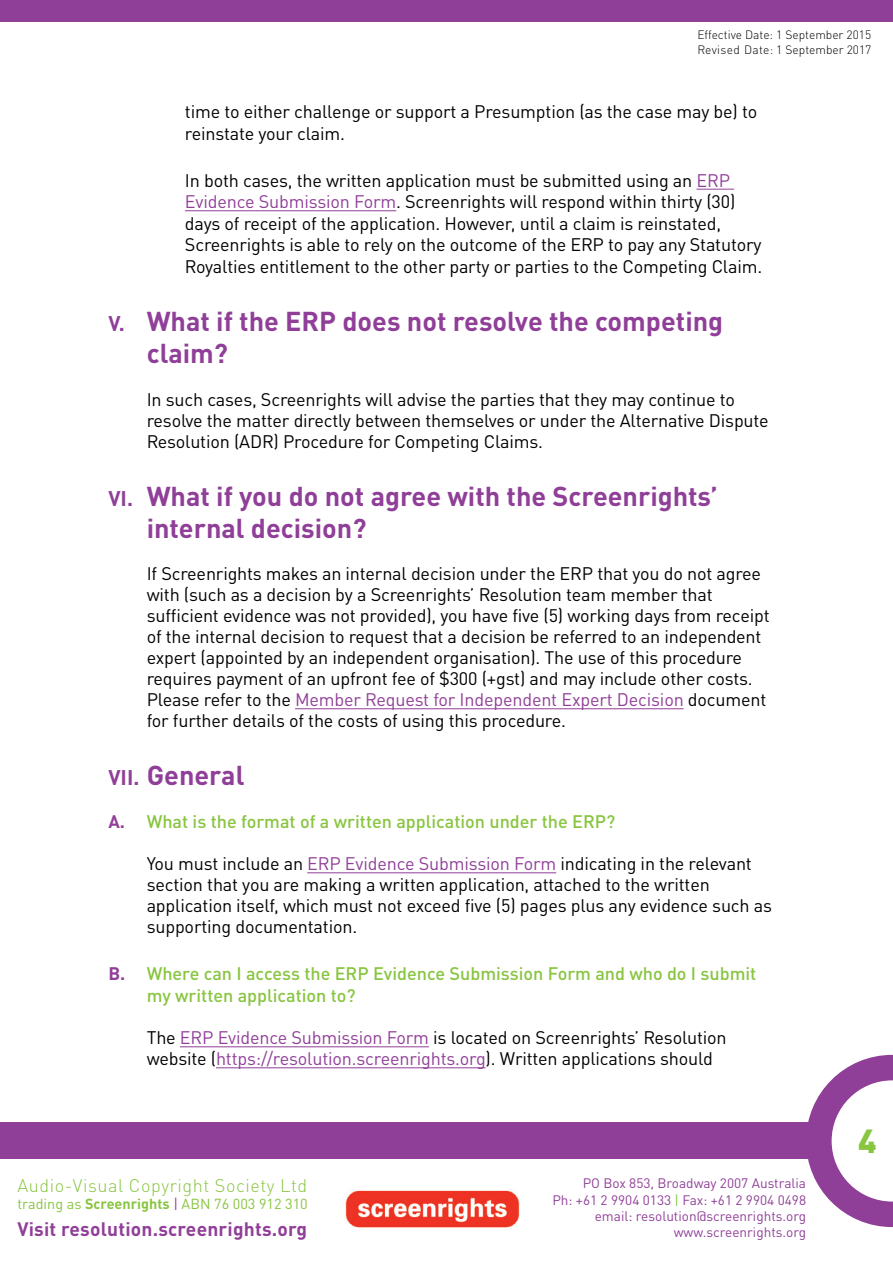
<style>
.page{position:relative;width:893px;height:1263px;background:#fff}
.page>*{position:absolute;margin:0;border:0;box-sizing:border-box;transform-origin:0 0}
.t1{font:900 33px "DINOT";color:#88c540}
.t2{font:700 27px/32.4px "DINOT";color:#903f98}
.t3{font:700 19.2px "DINOT";letter-spacing:.01em;color:#903f98}
.t4{font:18px/21px "DINOT";letter-spacing:-.01em;color:#000}
.t5{font:500 18px/21.6px "DINOT";color:#88c540}
.t6{font:300 18px "DINOT";letter-spacing:.03em;color:#88c540}
.t7{font:14.4px "DINOT";color:#88c540}
.t8{font:13.65px/16.4px "DINOT";color:#903f98;text-align:right}
.t9{font:300 12px/14.4px "DINOT";color:#000}
.s1{color:#903f98}
.s2{font-size:21px}
.s3{font-weight:700;color:#903f98}
.s4{font-weight:700}
.s5{color:#88c540}
</style>
<div class="page">
<div style="left:0;top:0;width:893px;height:21px;background:#903f98"></div>
<div style="left:0;top:1123px;width:893px;height:36px;background:#903f98"></div>
<svg style="left:806px;top:1055px;width:87px;height:172px"></svg>
<img style="left:345px;top:1190px;width:175px;height:38px">
<hr style="left:696px;top:189px;width:38px;height:1px;background:#903f98">
<hr style="left:185px;top:210px;width:211px;height:1px;background:#903f98">
<hr style="left:295px;top:708px;width:389px;height:1px;background:#903f98">
<hr style="left:307px;top:872px;width:249px;height:1px;background:#903f98">
<hr style="left:180px;top:1046px;width:249px;height:1px;background:#903f98">
<hr style="left:216px;top:1067px;width:270px;height:1px;background:#903f98">
<p class="t9" style="left:697px;top:28px;width:176px">Effective Date: 1 September 2015<br>Revised Date: 1 September 2017</p>
<p class="t4" style="left:185px;top:100px;width:574px;line-height:21.6px">time to either challenge or support a Presumption (as the case may be) to reinstate your claim.</p>
<p class="t4" style="left:185px;top:169px;width:579px;line-height:21.6px">In both cases, the written application must be submitted using an <span class="s1">ERP Evidence Submission Form</span>. Screenrights will respond within thirty (30) days of receipt of the application. However, until a claim is reinstated, Screenrights is able to rely on the outcome of the ERP to pay any Statutory Royalties entitlement to the other party or parties to the Competing Claim.</p>
<h2 class="t2" style="left:147px;top:304px;width:578px;text-indent:-38px"><span class="s2">V.</span> What if the ERP does not resolve the competing claim?</h2>
<p class="t4" style="left:147px;top:388px;width:624px">In such cases, Screenrights will advise the parties that they may continue to resolve the matter directly between themselves or under the Alternative Dispute<br>Resolution (ADR) Procedure for Competing Claims.</p>
<h2 class="t2" style="left:147px;top:479px;width:573px;text-indent:-38px"><span class="s2">VI.</span> What if you do not agree with the Screenrights’ internal decision?</h2>
<p class="t4" style="left:147px;top:563px;width:624px">If Screenrights makes an internal decision under the ERP that you do not agree with (such as a decision by a Screenrights’ Resolution team member that sufficient evidence was not provided), you have five (5) working days from receipt of the internal decision to request that a decision be referred to an independent expert (appointed by an independent organisation). The use of this procedure requires payment of an upfront fee of $300 (+gst) and may include other costs.<br>Please refer to the <span class="s1">Member Request for Independent Expert Decision</span> document for further details of the costs of using this procedure.</p>
<h2 class="t2" style="left:108px;top:758px;width:138px"><span class="s2">VII.</span> General</h2>
<p class="t5" style="left:108px;top:810px;width:508px"><span class="s3">A.</span> What is the format of a written application under the ERP?</p>
<p class="t4" style="left:147px;top:853px;width:627px">You must include an <span class="s1">ERP Evidence Submission Form</span> indicating in the relevant section that you are making a written application, attached to the written application itself, which must not exceed five (5) pages plus any evidence such as supporting documentation.</p>
<p class="t5" style="left:147px;top:963px;width:611px;text-indent:-38px"><span class="s3">B.</span> Where can I access the ERP Evidence Submission Form and who do I submit my written application to?</p>
<p class="t4" style="left:147px;top:1027px;width:581px">The <span class="s1">ERP Evidence Submission Form</span> is located on Screenrights’ Resolution website (<span class="s1">https://resolution.screenrights.org</span>). Written applications should</p>
<p class="t6" style="left:17px;top:1174px;width:291px">Audio-Visual Copyright Society Ltd</p>
<p class="t7" style="left:17px;top:1195px;width:292px">trading as <span class="s4">Screenrights</span> <span class="s1">|</span> ABN 76 003 912 310</p>
<p class="t3" style="left:17px;top:1217px;width:291px">Visit resolution.screenrights.org</p>
<p class="t8" style="left:552px;top:1175px;width:255px">PO Box 853, Broadway 2007 Australia<br>Ph: +61 2 9904 0133 <span class="s5">|</span> Fax: +61 2 9904 0498 email: resolution@screenrights.org www.screenrights.org</p>
<h1 class="t1" style="left:858px;top:1118px;width:20px">4</h1>
</div>
